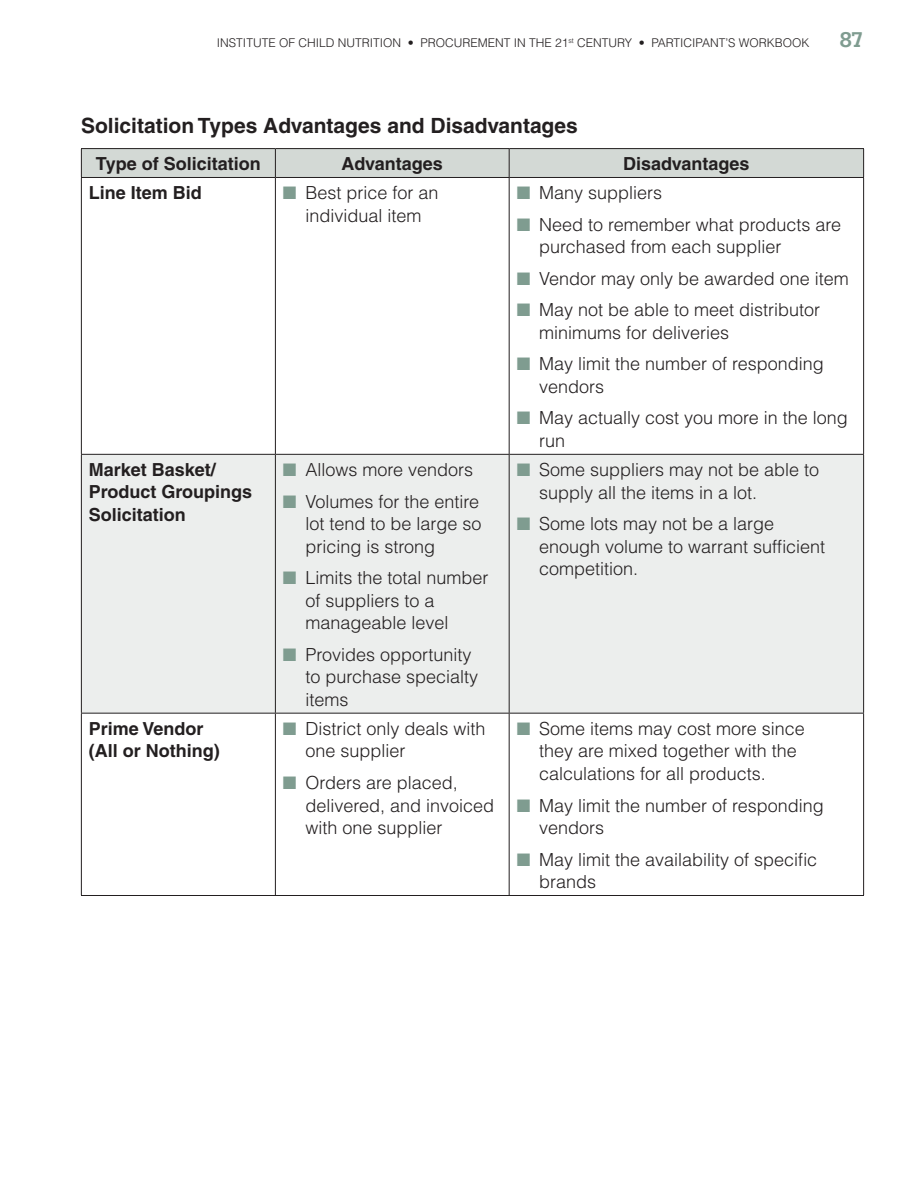
<style>
.page{position:relative;width:918px;height:1188px;background:#fff}
.page>*{position:absolute;margin:0;border:0;box-sizing:border-box;transform-origin:0 0}
.t1{font:700 21px "Helvetica";color:#231f20}
.t2{font:500 21px "Boton";color:#7f9c90}
.t3{font:300 18px/22.5px "Helvetica";color:#231f20}
.t4{font:700 18px/22.5px "Helvetica";color:#231f20}
.t5{font:300 12px "Helvetica";color:#231f20}
.s1{font-style:inherit}
.s2{color:#7f9c90}
</style>
<div class="page">
<div style="left:82px;top:455px;width:781px;height:258px;background:#eceeed"></div>
<hr style="left:81px;top:148px;width:194px;height:1px;background:#231f20">
<hr style="left:275px;top:148px;width:234px;height:1px;background:#231f20">
<hr style="left:509px;top:148px;width:355px;height:1px;background:#231f20">
<div style="left:81px;top:149px;width:783px;height:28px;background:#d3d9d5"></div>
<hr style="left:81px;top:177px;width:194px;height:1px;background:#231f20">
<hr style="left:81px;top:178px;width:1px;height:276px;background:#231f20">
<hr style="left:275px;top:177px;width:234px;height:1px;background:#231f20">
<hr style="left:275px;top:178px;width:1px;height:276px;background:#231f20">
<hr style="left:509px;top:177px;width:355px;height:1px;background:#231f20">
<hr style="left:509px;top:178px;width:1px;height:276px;background:#231f20">
<hr style="left:863px;top:178px;width:1px;height:276px;background:#231f20">
<hr style="left:81px;top:454px;width:194px;height:1px;background:#231f20">
<hr style="left:81px;top:455px;width:1px;height:258px;background:#231f20">
<hr style="left:275px;top:454px;width:234px;height:1px;background:#231f20">
<hr style="left:275px;top:455px;width:1px;height:258px;background:#231f20">
<hr style="left:509px;top:454px;width:355px;height:1px;background:#231f20">
<hr style="left:509px;top:455px;width:1px;height:258px;background:#231f20">
<hr style="left:863px;top:455px;width:1px;height:258px;background:#231f20">
<hr style="left:81px;top:713px;width:194px;height:1px;background:#231f20">
<hr style="left:81px;top:714px;width:1px;height:181px;background:#231f20">
<hr style="left:275px;top:713px;width:234px;height:1px;background:#231f20">
<hr style="left:275px;top:714px;width:1px;height:181px;background:#231f20">
<hr style="left:509px;top:713px;width:355px;height:1px;background:#231f20">
<hr style="left:509px;top:714px;width:1px;height:181px;background:#231f20">
<hr style="left:863px;top:714px;width:1px;height:181px;background:#231f20">
<hr style="left:81px;top:895px;width:783px;height:1px;background:#231f20">
<p class="t5" style="left:217px;top:36px;width:594px">INSTITUTE OF CHILD NUTRITION • PROCUREMENT IN THE 21<sup>st</sup> CENTURY • <span class="s1">PARTICIPANT’S WORKBOOK</span></p>
<p class="t2" style="left:839px;top:28px;width:26px">87</p>
<p class="t1" style="left:81px;top:118px;width:499px">Solicitation Types Advantages and Disadvantages</p>
<p class="t4" style="left:96px;top:154px;width:166px">Type of Solicitation</p>
<p class="t4" style="left:342px;top:154px;width:103px">Advantages</p>
<p class="t4" style="left:623px;top:154px;width:128px">Disadvantages</p>
<p class="t4" style="left:89px;top:183px;width:115px">Line Item Bid</p>
<p class="t3" style="left:283px;top:183px;width:157px;text-align:center"><span class="s2">■</span> Best price for an individual item</p>
<p class="t3" style="left:517px;top:183px;width:147px"><span class="s2">■</span> Many suppliers</p>
<p class="t3" style="left:539px;top:215px;width:304px;text-indent:-22px"><span class="s2">■</span> Need to remember what products are purchased from each supplier</p>
<p class="t3" style="left:517px;top:269px;width:334px"><span class="s2">■</span> Vendor may only be awarded one item</p>
<p class="t3" style="left:539px;top:300px;width:283px;text-indent:-22px"><span class="s2">■</span> May not be able to meet distributor minimums for deliveries</p>
<p class="t3" style="left:539px;top:354px;width:286px;text-indent:-22px"><span class="s2">■</span> May limit the number of responding vendors</p>
<p class="t3" style="left:539px;top:408px;width:310px;text-indent:-22px"><span class="s2">■</span> May actually cost you more in the long run</p>
<p class="t4" style="left:89px;top:460px;width:165px">Market Basket/<br>Product Groupings<br>Solicitation</p>
<p class="t3" style="left:283px;top:460px;width:192px"><span class="s2">■</span> Allows more vendors</p>
<p class="t3" style="left:305px;top:492px;width:178px;text-indent:-22px"><span class="s2">■</span> Volumes for the entire lot tend to be large so pricing is strong</p>
<p class="t3" style="left:305px;top:568px;width:185px;text-indent:-22px"><span class="s2">■</span> Limits the total number of suppliers to a manageable level</p>
<p class="t3" style="left:305px;top:645px;width:174px;text-indent:-22px"><span class="s2">■</span> Provides opportunity to purchase specialty items</p>
<p class="t4" style="left:89px;top:719px;width:132px">Prime Vendor (All or Nothing)</p>
<p class="t3" style="left:305px;top:719px;width:182px;text-indent:-22px"><span class="s2">■</span> District only deals with one supplier</p>
<p class="t3" style="left:305px;top:773px;width:190px;text-indent:-22px"><span class="s2">■</span> Orders are placed, delivered, and invoiced with one supplier</p>
<p class="t3" style="left:539px;top:460px;width:282px;text-indent:-22px"><span class="s2">■</span> Some suppliers may not be able to supply all the items in a lot.</p>
<p class="t3" style="left:539px;top:514px;width:288px;text-indent:-22px"><span class="s2">■</span> Some lots may not be a large enough volume to warrant sufficient competition.</p>
<p class="t3" style="left:539px;top:719px;width:267px;text-indent:-22px"><span class="s2">■</span> Some items may cost more since they are mixed together with the calculations for all products.</p>
<p class="t3" style="left:539px;top:796px;width:286px;text-indent:-22px"><span class="s2">■</span> May limit the number of responding vendors</p>
<p class="t3" style="left:539px;top:850px;width:280px;text-indent:-22px"><span class="s2">■</span> May limit the availability of specific brands</p>
</div>
